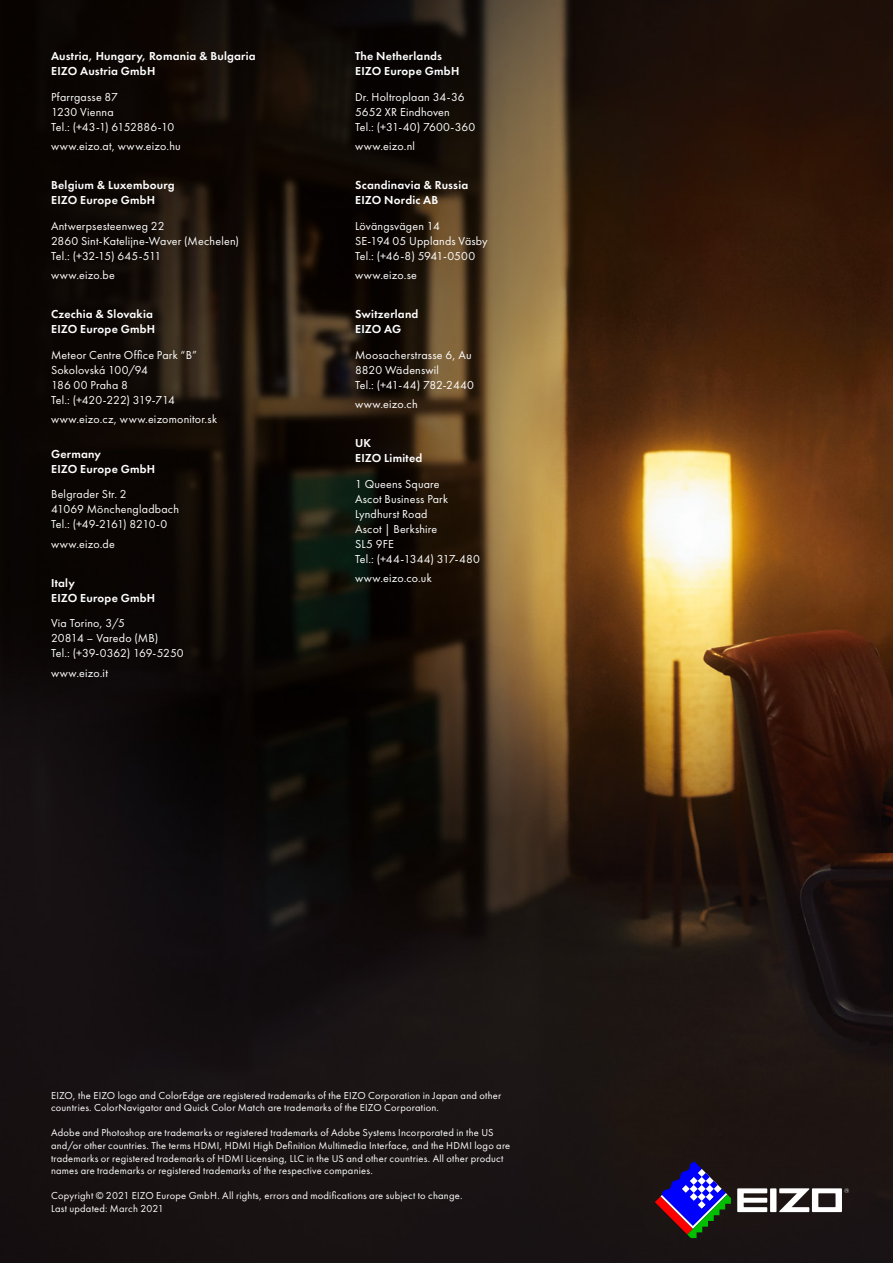
<style>
.page{position:relative;width:893px;height:1263px;background:#fff}
.page>*{position:absolute;margin:0;border:0;box-sizing:border-box;transform-origin:0 0}
.Adressen_Titel{font:12px/15px "Futura PT";letter-spacing:.015em;color:#fff}
.Adressen_Titel-2{font:600 12px/15px "Futura PT";letter-spacing:.02em;color:#fff}
.Copyright_7_pt{font:10.5px/12.6px "Futura PT";letter-spacing:.02em;color:#fff}
</style>
<div class="page">
<img style="left:0;top:0;width:893px;height:1263px">
<svg style="left:737px;top:1188px;width:112px;height:24px"></svg>
<svg style="left:655px;top:1162px;width:76px;height:76px;background:#37306b"></svg>
<p class="Adressen_Titel-2" style="left:51px;top:49px;width:206px">Austria, Hungary, Romania &amp; Bulgaria<br>EIZO Austria GmbH</p>
<p class="Adressen_Titel" style="left:51px;top:89px;width:125px">Pfarrgasse 87<br>1230 Vienna<br>Tel.: (+43-1) 6152886-10</p>
<p class="Adressen_Titel" style="left:51px;top:139px;width:131px">www.eizo.at, www.eizo.hu</p>
<p class="Adressen_Titel-2" style="left:51px;top:178px;width:125px">Belgium &amp; Luxembourg<br>EIZO Europe GmbH</p>
<p class="Adressen_Titel" style="left:51px;top:218px;width:190px">Antwerpsesteenweg 22<br>2860 Sint-Katelijne-Waver (Mechelen)<br>Tel.: (+32-15) 645-511</p>
<p class="Adressen_Titel" style="left:51px;top:268px;width:65px">www.eizo.be</p>
<p class="Adressen_Titel-2" style="left:51px;top:307px;width:106px">Czechia &amp; Slovakia<br>EIZO Europe GmbH</p>
<p class="Adressen_Titel" style="left:51px;top:347px;width:147px">Meteor Centre Office Park “B”<br>Sokolovská 100/94<br>186 00 Praha 8<br>Tel.: (+420-222) 319-714</p>
<p class="Adressen_Titel" style="left:51px;top:412px;width:168px">www.eizo.cz, www.eizomonitor.sk</p>
<p class="Adressen_Titel-2" style="left:51px;top:446px;width:106px">Germany<br>EIZO Europe GmbH</p>
<p class="Adressen_Titel" style="left:51px;top:487px;width:130px">Belgrader Str. 2<br>41069 Mönchengladbach<br>Tel.: (+49-2161) 8210-0</p>
<p class="Adressen_Titel" style="left:51px;top:536px;width:65px">www.eizo.de</p>
<p class="Adressen_Titel-2" style="left:51px;top:575px;width:106px">Italy<br>EIZO Europe GmbH</p>
<p class="Adressen_Titel" style="left:51px;top:616px;width:134px">Via Torino, 3/5<br>20814 – Varedo (MB)<br>Tel.: (+39-0362) 169-5250</p>
<p class="Adressen_Titel" style="left:51px;top:665px;width:58px">www.eizo.it</p>
<p class="Adressen_Titel-2" style="left:355px;top:49px;width:106px">The Netherlands<br>EIZO Europe GmbH</p>
<p class="Adressen_Titel" style="left:355px;top:89px;width:122px">Dr. Holtroplaan 34-36<br>5652 XR Eindhoven<br>Tel.: (+31-40) 7600-360</p>
<p class="Adressen_Titel" style="left:355px;top:139px;width:61px">www.eizo.nl</p>
<p class="Adressen_Titel-2" style="left:355px;top:178px;width:115px">Scandinavia &amp; Russia<br>EIZO Nordic AB</p>
<p class="Adressen_Titel" style="left:355px;top:218px;width:134px">Lövängsvägen 14<br>SE-194 05 Upplands Väsby<br>Tel.: (+46-8) 5941-0500</p>
<p class="Adressen_Titel" style="left:355px;top:268px;width:63px">www.eizo.se</p>
<p class="Adressen_Titel-2" style="left:355px;top:307px;width:65px">Switzerland<br>EIZO AG</p>
<p class="Adressen_Titel" style="left:355px;top:347px;width:120px">Moosacherstrasse 6, Au<br>8820 Wädenswil<br>Tel.: (+41-44) 782-2440</p>
<p class="Adressen_Titel" style="left:355px;top:397px;width:64px">www.eizo.ch</p>
<p class="Adressen_Titel-2" style="left:355px;top:436px;width:69px">UK<br>EIZO Limited</p>
<p class="Adressen_Titel" style="left:355px;top:476px;width:126px">1 Queens Square<br>Ascot Business Park<br>Lyndhurst Road<br>Ascot | Berkshire<br>SL5 9FE<br>Tel.: (+44-1344) 317-480</p>
<p class="Adressen_Titel" style="left:355px;top:571px;width:78px">www.eizo.co.uk</p>
<p class="Copyright_7_pt" style="left:51px;top:1089px;width:452px">EIZO, the EIZO logo and ColorEdge are registered trademarks of the EIZO Corporation in Japan and other countries. ColorNavigator and Quick Color Match are trademarks of the EIZO Corporation.</p>
<p class="Copyright_7_pt" style="left:51px;top:1126px;width:461px">Adobe and Photoshop are trademarks or registered trademarks of Adobe Systems Incorporated in the US and/or other countries. The terms HDMI, HDMI High Definition Multimedia Interface, and the HDMI logo are trademarks or registered trademarks of HDMI Licensing, LLC in the US and other countries. All other product names are trademarks or registered trademarks of the respective companies.</p>
<p class="Copyright_7_pt" style="left:51px;top:1189px;width:413px">Copyright © 2021 EIZO Europe GmbH. All rights, errors and modifications are subject to change.<br>Last updated: March 2021</p>
</div>
